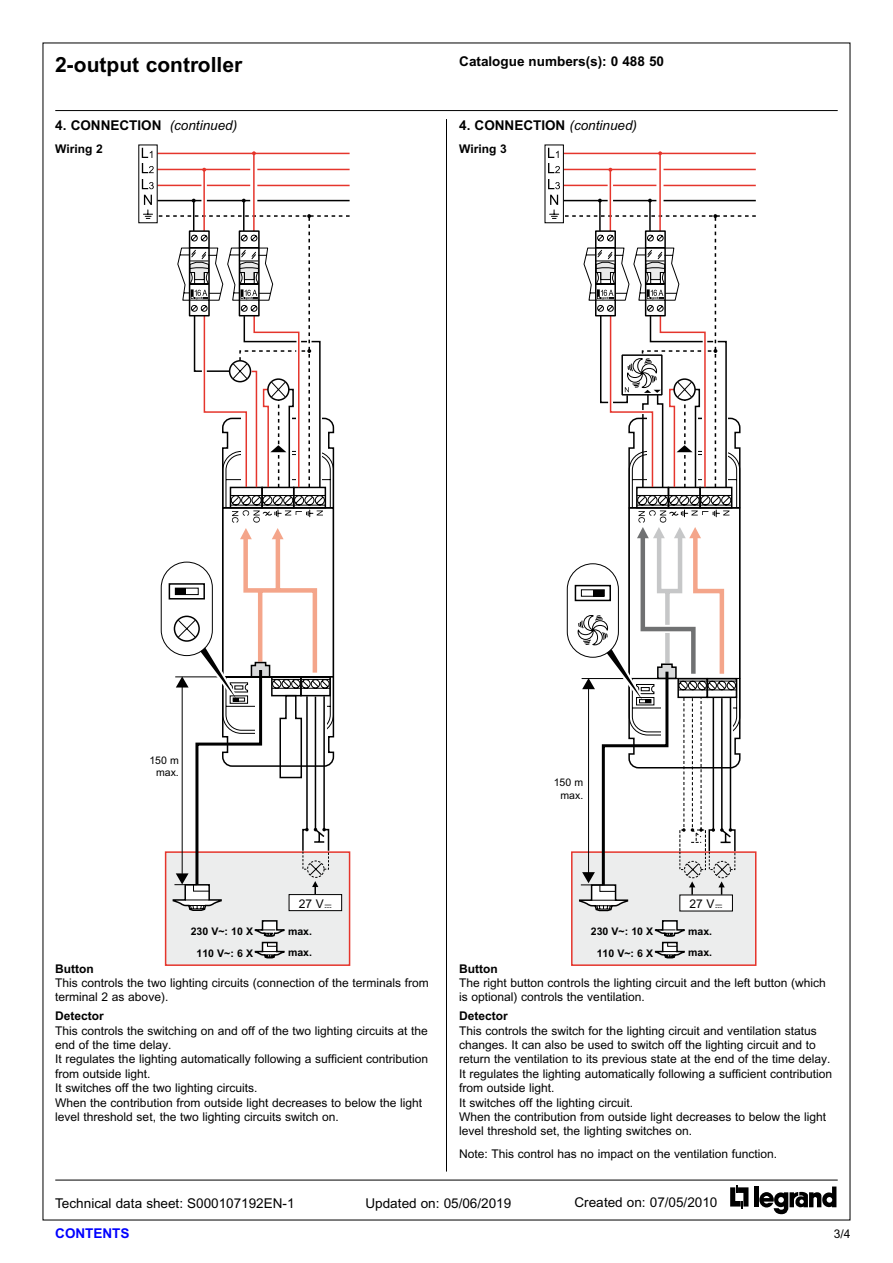
<style>
.page{position:relative;width:893px;height:1263px;background:#fff}
.page>*{position:absolute;margin:0;border:0;box-sizing:border-box;transform-origin:0 0}
.t1{font:700 21px "Arial";color:#000}
.t2{font:13.5px "Arial";color:#000}
.t3{font:700 13.5px "Arial";color:#000}
.t4{font:700 13.5px "Arial";color:#00f}
.t5{font:12px/14.4px "Arial";color:#000}
.t6{font:700 12px "Arial";color:#000}
.t7{font:700 10.5px "Arial";color:#000}
.t8{font:10.5px/12.6px "Arial";color:#000;text-align:right}
.s1{font-weight:400;font-style:italic}
.s2{font-family:"Legrand 2007"}
</style>
<div class="page">
<svg style="left:730px;top:1185px;width:18px;height:23px"></svg>
<div style="left:754px;top:1186px;width:5px;height:21px;background:#000"></div>
<svg style="left:759px;top:1186px;width:77px;height:28px"></svg>
<hr style="left:55px;top:110px;width:783px;height:1px;background:#000">
<hr style="left:55px;top:1179px;width:783px;height:1px;background:#000">
<hr style="left:446px;top:119px;width:1px;height:1052px;background:#000">
<div style="left:165px;top:851px;width:185px;height:115px;background:#eceded;border:2px solid #e5352c"></div>
<svg style="left:254px;top:920px;width:31px;height:39px"></svg>
<svg style="left:142px;top:148px;width:208px;height:764px"></svg>
<div style="left:571px;top:851px;width:185px;height:115px;background:#eceded;border:2px solid #e5352c"></div>
<svg style="left:654px;top:920px;width:31px;height:39px"></svg>
<hr style="left:564px;top:185px;width:44px;height:1px;background:#e5352c">
<hr style="left:613px;top:185px;width:43px;height:1px;background:#e5352c">
<hr style="left:564px;top:153px;width:192px;height:1px;background:#e5352c">
<hr style="left:564px;top:169px;width:92px;height:1px;background:#e5352c">
<hr style="left:663px;top:169px;width:93px;height:1px;background:#e5352c">
<svg style="left:548px;top:148px;width:12px;height:25px"></svg>
<div style="left:545px;top:145px;width:19px;height:78px;border:1px solid #000"></div>
<hr style="left:610px;top:170px;width:1px;height:61px;background:#e5352c">
<hr style="left:659px;top:154px;width:2px;height:77px;background:#e5352c">
<hr style="left:663px;top:185px;width:93px;height:1px;background:#e5352c">
<svg style="left:548px;top:179px;width:12px;height:10px"></svg>
<svg style="left:550px;top:195px;width:206px;height:717px"></svg>
<h1 class="t1" style="left:55px;top:52px;width:189px">2-output controller</h1>
<p class="t3" style="left:55px;top:117px;width:183px">4. CONNECTION <span class="s1">(continued)</span></p>
<p class="t6" style="left:55px;top:141px;width:49px">Wiring 2</p>
<p class="t3" style="left:459px;top:53px;width:206px">Catalogue numbers(s): 0 488 50</p>
<p class="t3" style="left:459px;top:117px;width:179px">4. CONNECTION <span class="s1">(continued)</span></p>
<p class="t6" style="left:459px;top:141px;width:49px">Wiring 3</p>
<p class="t8" style="left:149px;top:754px;width:31px">150 m max.</p>
<p class="t8" style="left:554px;top:776px;width:31px">150 m max.</p>
<p class="t7" style="left:191px;top:925px;width:64px">230 V~: 10 X</p>
<p class="t5" style="left:299px;top:896px;width:35px">27 V<span class="s2">=</span></p>
<p class="t7" style="left:288px;top:925px;width:25px">max.</p>
<p class="t7" style="left:591px;top:925px;width:64px">230 V~: 10 X</p>
<p class="t5" style="left:689px;top:896px;width:35px">27 V<span class="s2">=</span></p>
<p class="t7" style="left:688px;top:925px;width:25px">max.</p>
<p class="t7" style="left:197px;top:947px;width:58px">110 V~: 6 X</p>
<p class="t7" style="left:288px;top:946px;width:25px">max.</p>
<p class="t7" style="left:597px;top:947px;width:58px">110 V~: 6 X</p>
<p class="t7" style="left:688px;top:946px;width:25px">max.</p>
<p class="t6" style="left:55px;top:961px;width:40px">Button</p>
<p class="t5" style="left:55px;top:976px;width:375px">This controls the two lighting circuits (connection of the terminals from terminal 2 as above).</p>
<p class="t6" style="left:55px;top:1009px;width:50px">Detector</p>
<p class="t5" style="left:55px;top:1023px;width:374px">This controls the switching on and off of the two lighting circuits at the end of the time delay.<br>It regulates the lighting automatically following a sufficient contribution from outside light.<br>It switches off the two lighting circuits.<br>When the contribution from outside light decreases to below the light level threshold set, the two lighting circuits switch on.</p>
<p class="t6" style="left:459px;top:961px;width:40px">Button</p>
<p class="t5" style="left:459px;top:976px;width:368px">The right button controls the lighting circuit and the left button (which is optional) controls the ventilation.</p>
<p class="t6" style="left:459px;top:1009px;width:50px">Detector</p>
<p class="t5" style="left:459px;top:1023px;width:374px">This controls the switch for the lighting circuit and ventilation status changes. It can also be used to switch off the lighting circuit and to return the ventilation to its previous state at the end of the time delay.<br>It regulates the lighting automatically following a sufficient contribution from outside light.<br>It switches off the lighting circuit.<br>When the contribution from outside light decreases to below the light level threshold set, the lighting switches on.</p>
<p class="t5" style="left:459px;top:1147px;width:319px">Note: This control has no impact on the ventilation function.</p>
<p class="t2" style="left:55px;top:1195px;width:241px">Technical data sheet: S000107192EN-1</p>
<p class="t2" style="left:365px;top:1195px;width:147px">Updated on: 05/06/2019</p>
<p class="t2" style="left:574px;top:1194px;width:144px">Created on: 07/05/2010</p>
<p class="t4" style="left:55px;top:1225px;width:76px">CONTENTS</p>
<p class="t5" style="left:834px;top:1227px;width:18px">3/4</p>
</div>
